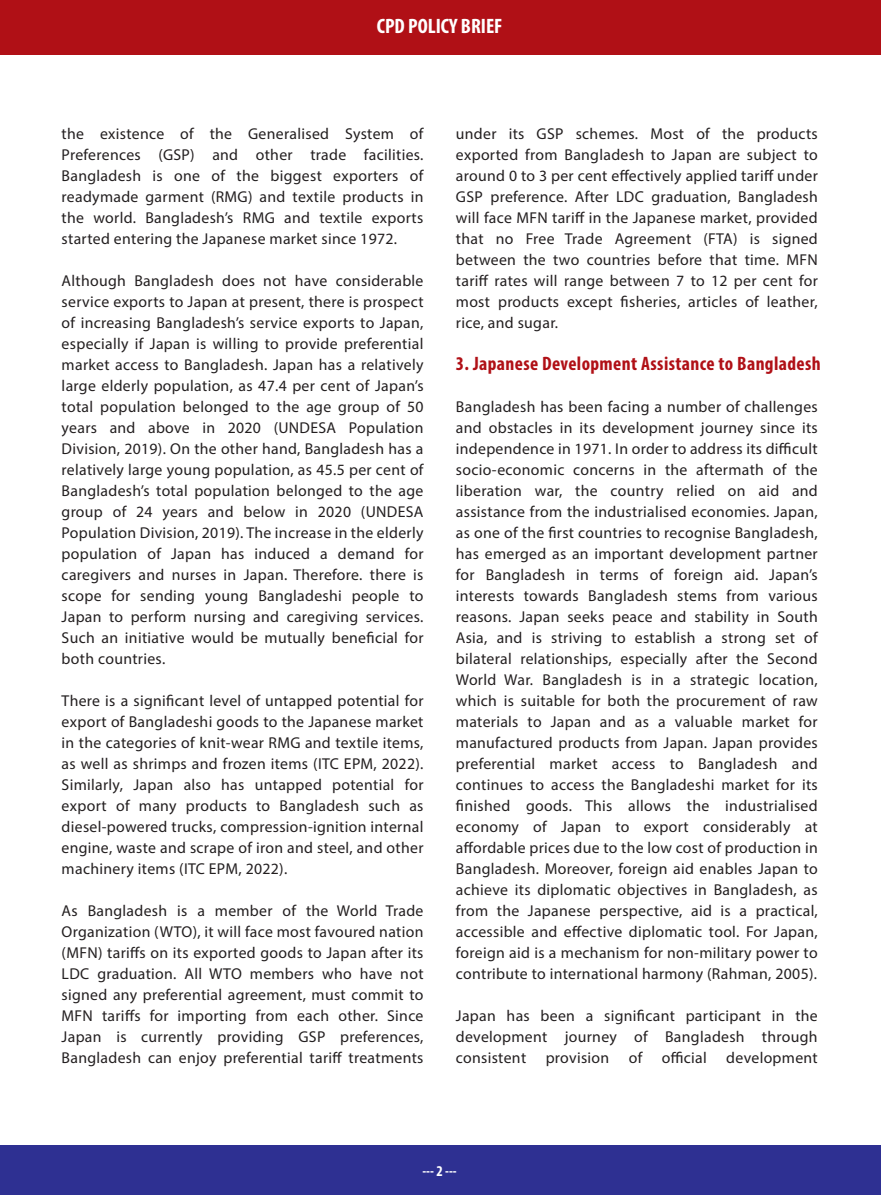
<style>
.page{position:relative;width:881px;height:1195px;background:#fff}
.page>*{position:absolute;margin:0;border:0;box-sizing:border-box;transform-origin:0 0}
.t1{font:700 condensed 20.85px "Myriad Pro";color:#fff}
.t2{font:700 condensed 19.5px "Myriad Pro";letter-spacing:.02em;color:#b01016}
.t3{font:15.75px/21px "Myriad Pro";letter-spacing:.02em;color:#231f20;text-align:justify}
.t4{font:700 condensed 15px "Myriad Pro";color:#fff}
</style>
<div class="page">
<div style="left:0;top:1145px;width:881px;height:50px;background:#2e3092"></div>
<div style="left:0;top:0;width:881px;height:54px;background:#b01016"></div>
<h1 class="t1" style="left:377px;top:19px;width:127px">CPD POLICY BRIEF</h1>
<p class="t3" style="left:62px;top:125px;width:363px">the existence of the Generalised System of Preferences (GSP) and other trade facilities.<br>Bangladesh is one of the biggest exporters of readymade garment (RMG) and textile products in the world. Bangladesh’s RMG and textile exports started entering the Japanese market since 1972.</p>
<p class="t3" style="left:62px;top:272px;width:363px">Although Bangladesh does not have considerable service exports to Japan at present, there is prospect of increasing Bangladesh’s service exports to Japan, especially if Japan is willing to provide preferential market access to Bangladesh. Japan has a relatively large elderly population, as 47.4 per cent of Japan’s total population belonged to the age group of 50 years and above in 2020 (UNDESA Population Division, 2019). On the other hand, Bangladesh has a relatively large young population, as 45.5 per cent of Bangladesh’s total population belonged to the age group of 24 years and below in 2020 (UNDESA Population Division, 2019). The increase in the elderly population of Japan has induced a demand for caregivers and nurses in Japan. Therefore. there is scope for sending young Bangladeshi people to Japan to perform nursing and caregiving services.<br>Such an initiative would be mutually beneficial for both countries.</p>
<p class="t3" style="left:62px;top:692px;width:363px">There is a significant level of untapped potential for export of Bangladeshi goods to the Japanese market in the categories of knit-wear RMG and textile items, as well as shrimps and frozen items (ITC EPM, 2022).<br>Similarly, Japan also has untapped potential for export of many products to Bangladesh such as diesel-powered trucks, compression-ignition internal engine, waste and scrape of iron and steel, and other machinery items (ITC EPM, 2022).</p>
<p class="t3" style="left:62px;top:901px;width:363px">As Bangladesh is a member of the World Trade Organization (WTO), it will face most favoured nation (MFN) tariffs on its exported goods to Japan after its LDC graduation. All WTO members who have not signed any preferential agreement, must commit to MFN tariffs for importing from each other. Since Japan is currently providing GSP preferences, Bangladesh can enjoy preferential tariff treatments</p>
<p class="t3" style="left:456px;top:124px;width:363px">under its GSP schemes. Most of the products exported from Bangladesh to Japan are subject to around 0 to 3 per cent effectively applied tariff under GSP preference. After LDC graduation, Bangladesh will face MFN tariff in the Japanese market, provided that no Free Trade Agreement (FTA) is signed between the two countries before that time. MFN tariff rates will range between 7 to 12 per cent for most products except fisheries, articles of leather, rice, and sugar.</p>
<p class="t2" style="left:456px;top:356px;width:366px">3. Japanese Development Assistance to Bangladesh</p>
<p class="t3" style="left:456px;top:398px;width:363px">Bangladesh has been facing a number of challenges and obstacles in its development journey since its independence in 1971. In order to address its difficult socio-economic concerns in the aftermath of the liberation war, the country relied on aid and assistance from the industrialised economies. Japan, as one of the first countries to recognise Bangladesh, has emerged as an important development partner for Bangladesh in terms of foreign aid. Japan’s interests towards Bangladesh stems from various reasons. Japan seeks peace and stability in South Asia, and is striving to establish a strong set of bilateral relationships, especially after the Second World War. Bangladesh is in a strategic location, which is suitable for both the procurement of raw materials to Japan and as a valuable market for manufactured products from Japan. Japan provides preferential market access to Bangladesh and continues to access the Bangladeshi market for its finished goods. This allows the industrialised economy of Japan to export considerably at affordable prices due to the low cost of production in Bangladesh. Moreover, foreign aid enables Japan to achieve its diplomatic objectives in Bangladesh, as from the Japanese perspective, aid is a practical, accessible and effective diplomatic tool. For Japan, foreign aid is a mechanism for non-military power to contribute to international harmony (Rahman, 2005).</p>
<p class="t3" style="left:456px;top:1006px;width:363px">Japan has been a significant participant in the development journey of Bangladesh through consistent provision of official development</p>
<p class="t4" style="left:422px;top:1165px;width:36px">--- 2 ---</p>
</div>
